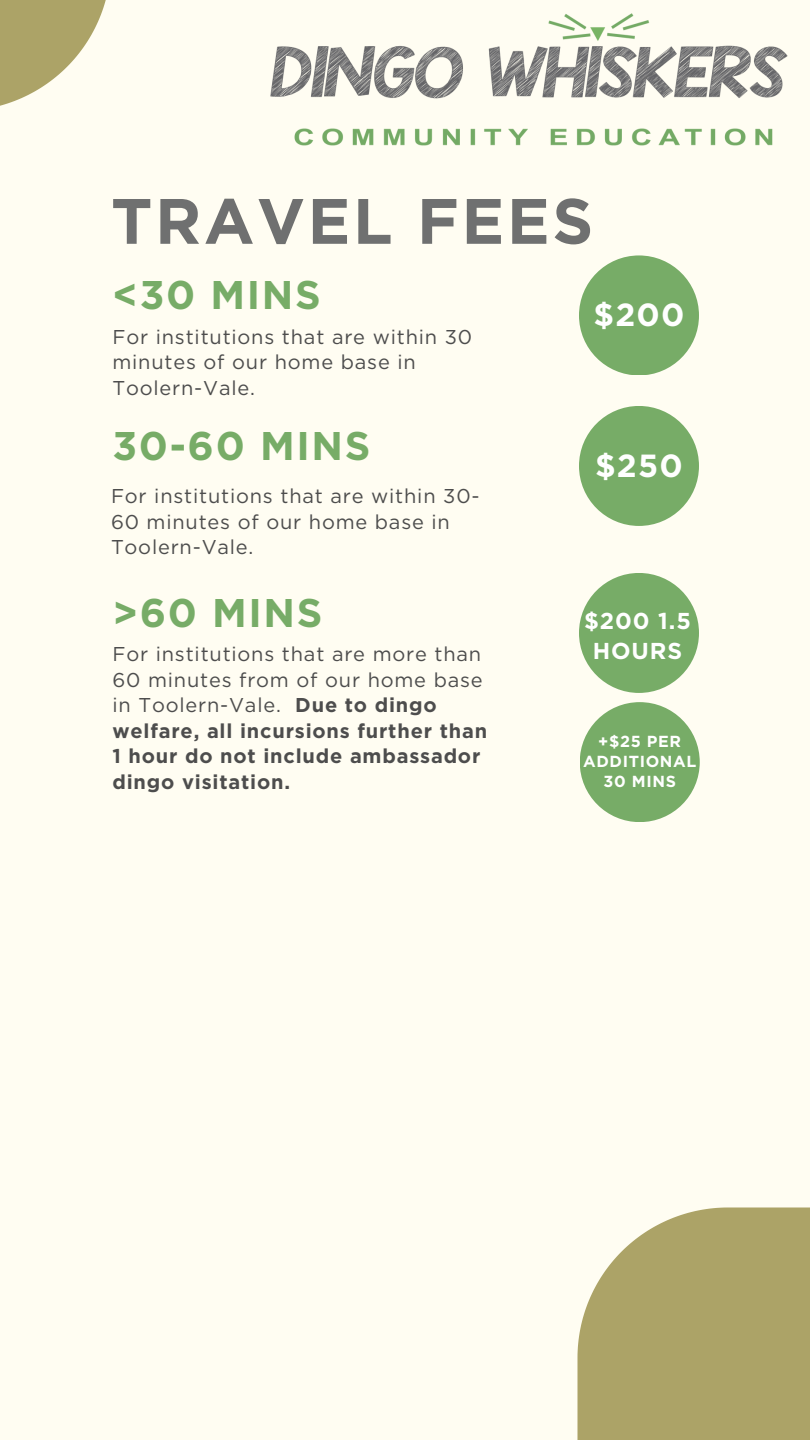
<style>
.page{position:relative;width:810px;height:1440px;background:#fffdf2}
.page>*{position:absolute;margin:0;border:0;box-sizing:border-box;transform-origin:0 0}
.t1{font:700 64px "Gotham";letter-spacing:.04em;color:#6f7070}
.t2{font:700 40px "Gotham";letter-spacing:.04em;color:#77ac67}
.t3{font:700 32px "Gotham";letter-spacing:.04em;color:#fff}
.t4{font:700 23px/29.2px "Gotham";letter-spacing:.04em;color:#fff;text-align:center}
.t5{font:700 20px/25.5px "Gotham";letter-spacing:.04em;color:#4d4d4d}
.t6{font:20px/25.5px "Gotham";letter-spacing:.04em;color:#4d4d4d}
.t7{font:700 16px/20.2px "Gotham";letter-spacing:.04em;color:#fff;text-align:center}
.s1{font-weight:400}
</style>
<div class="page">
<div style="left:579px;top:255px;width:120px;height:120px;background:#77ac67;border-radius:50%"></div>
<svg style="left:578px;top:1208px;width:232px;height:232px;background:#b3aa73"></svg>
<svg style="left:0;top:0;width:106px;height:106px"></svg>
<img style="left:270px;top:13px;width:518px;height:299px">
<div style="left:579px;top:406px;width:120px;height:120px;background:#77ac67;border-radius:50%"></div>
<div style="left:579px;top:573px;width:120px;height:120px;background:#77ac67;border-radius:50%"></div>
<div style="left:580px;top:702px;width:120px;height:120px;background:#77ac67;border-radius:50%"></div>
<h2 class="t1" style="left:111px;top:182px;width:484px">TRAVEL FEES</h2>
<p class="t2" style="left:112px;top:271px;width:210px">&lt;30 MINS</p>
<h1 class="t6" style="left:112px;top:324px;width:361px">For institutions that are within 30 minutes of our home base in<br>Toolern-Vale.</h1>
<h5 class="t2" style="left:112px;top:422px;width:259px">30-60 MINS</h5>
<h2 class="t6" style="left:111px;top:484px;width:370px">For institutions that are within 30-<br>60 minutes of our home base in<br>Toolern-Vale.</h2>
<h3 class="t2" style="left:112px;top:589px;width:211px">&gt;60 MINS</h3>
<h2 class="t5" style="left:112px;top:642px;width:376px"><span class="s1">For institutions that are more than<br>60 minutes from of our home base in Toolern-Vale.</span> Due to dingo welfare, all incursions further than<br>1 hour do not include ambassador dingo visitation.</h2>
<h3 class="t3" style="left:593px;top:296px;width:93px">$200</h3>
<h5 class="t3" style="left:595px;top:446px;width:89px">$250</h5>
<h5 class="t4" style="left:584px;top:607px;width:108px">$200 1.5<br>HOURS</h5>
<h4 class="t7" style="left:583px;top:731px;width:115px">+$25 PER<br>ADDITIONAL<br>30 MINS</h4>
</div>
